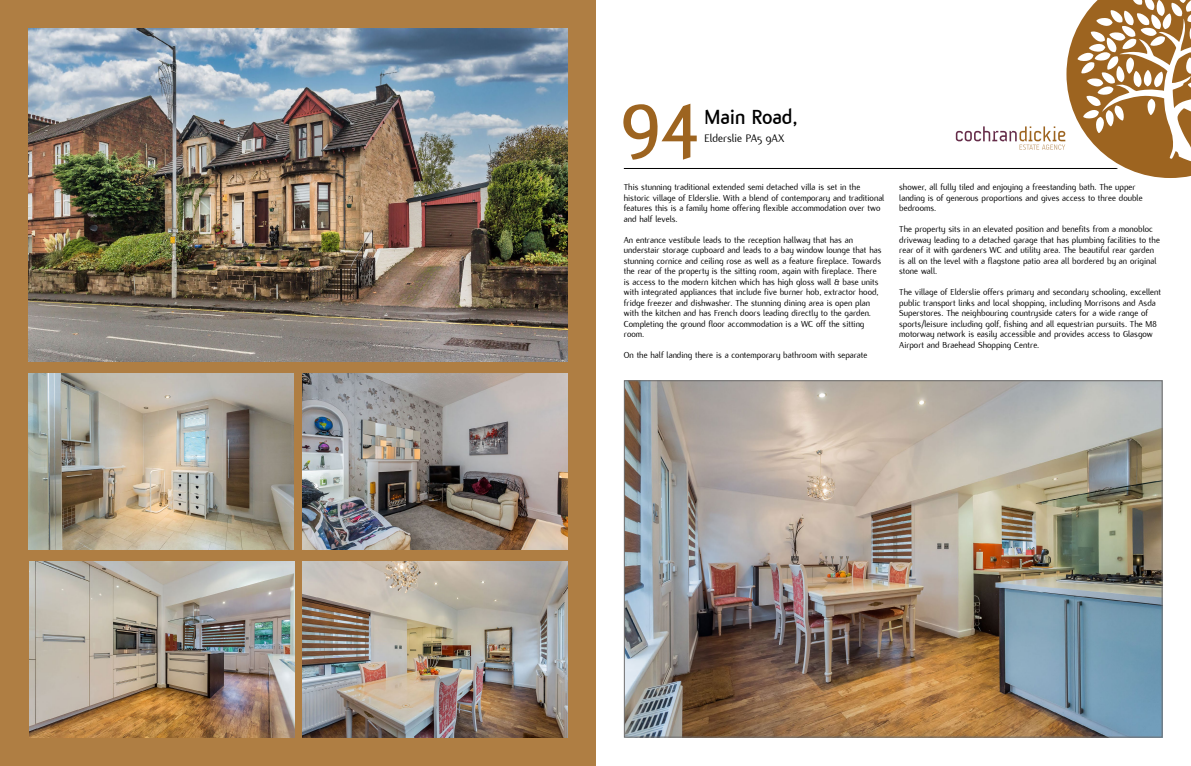
<style>
.page{position:relative;width:1191px;height:766px;background:#fff}
.page>*{position:absolute;margin:0;border:0;box-sizing:border-box;transform-origin:0 0}
.t1{font:700 80px "Flux";color:#9d6420}
.t2{font:700 22px "Flux";color:#000}
.t3{font:12px "Flux";color:#000}
.t4{font:9.5px/10.5px "Flux";color:#000}
</style>
<div class="page">
<div style="left:0;top:0;width:595px;height:765px;background:#af7e43"></div>
<img style="left:28px;top:28px;width:539px;height:333px">
<img style="left:28px;top:373px;width:265px;height:176px">
<img style="left:302px;top:373px;width:265px;height:176px">
<img style="left:29px;top:561px;width:265px;height:176px">
<img style="left:303px;top:561px;width:265px;height:176px">
<img style="left:626px;top:382px;width:534px;height:353px">
<hr style="left:624px;top:168px;width:538px;height:1px;background:#000">
<svg style="left:955px;top:0;width:236px;height:178px"></svg>
<h1 class="t1" style="left:621px;top:71px;width:79px">94</h1>
<h2 class="t2" style="left:704px;top:104px;width:95px">Main Road,</h2>
<p class="t3" style="left:704px;top:131px;width:82px">Elderslie PA5 9AX</p>
<p class="t4" style="left:624px;top:182px;width:262px">This stunning traditional extended semi detached villa is set in the historic village of Elderslie. With a blend of contemporary and traditional features this is a family home offering flexible accommodation over two and half levels.</p>
<p class="t4" style="left:624px;top:234px;width:259px">An entrance vestibule leads to the reception hallway that has an understair storage cupboard and leads to a bay window lounge that has stunning cornice and ceiling rose as well as a feature fireplace. Towards the rear of the property is the sitting room, again with fireplace. There is access to the modern kitchen which has high gloss wall &amp; base units with integrated appliances that include five burner hob, extractor hood, fridge freezer and dishwasher. The stunning dining area is open plan with the kitchen and has French doors leading directly to the garden.<br>Completing the ground floor accommodation is a WC off the sitting room.</p>
<p class="t4" style="left:624px;top:350px;width:245px">On the half landing there is a contemporary bathroom with separate</p>
<p class="t4" style="left:899px;top:182px;width:245px">shower, all fully tiled and enjoying a freestanding bath. The upper landing is of generous proportions and gives access to three double bedrooms.</p>
<p class="t4" style="left:899px;top:224px;width:262px">The property sits in an elevated position and benefits from a monobloc driveway leading to a detached garage that has plumbing facilities to the rear of it with gardeners WC and utility area. The beautiful rear garden is all on the level with a flagstone patio area all bordered by an original stone wall.</p>
<p class="t4" style="left:899px;top:287px;width:263px">The village of Elderslie offers primary and secondary schooling, excellent public transport links and local shopping, including Morrisons and Asda Superstores. The neighbouring countryside caters for a wide range of sports/leisure including golf, fishing and all equestrian pursuits. The M8 motorway network is easily accessible and provides access to Glasgow Airport and Braehead Shopping Centre.</p>
</div>
